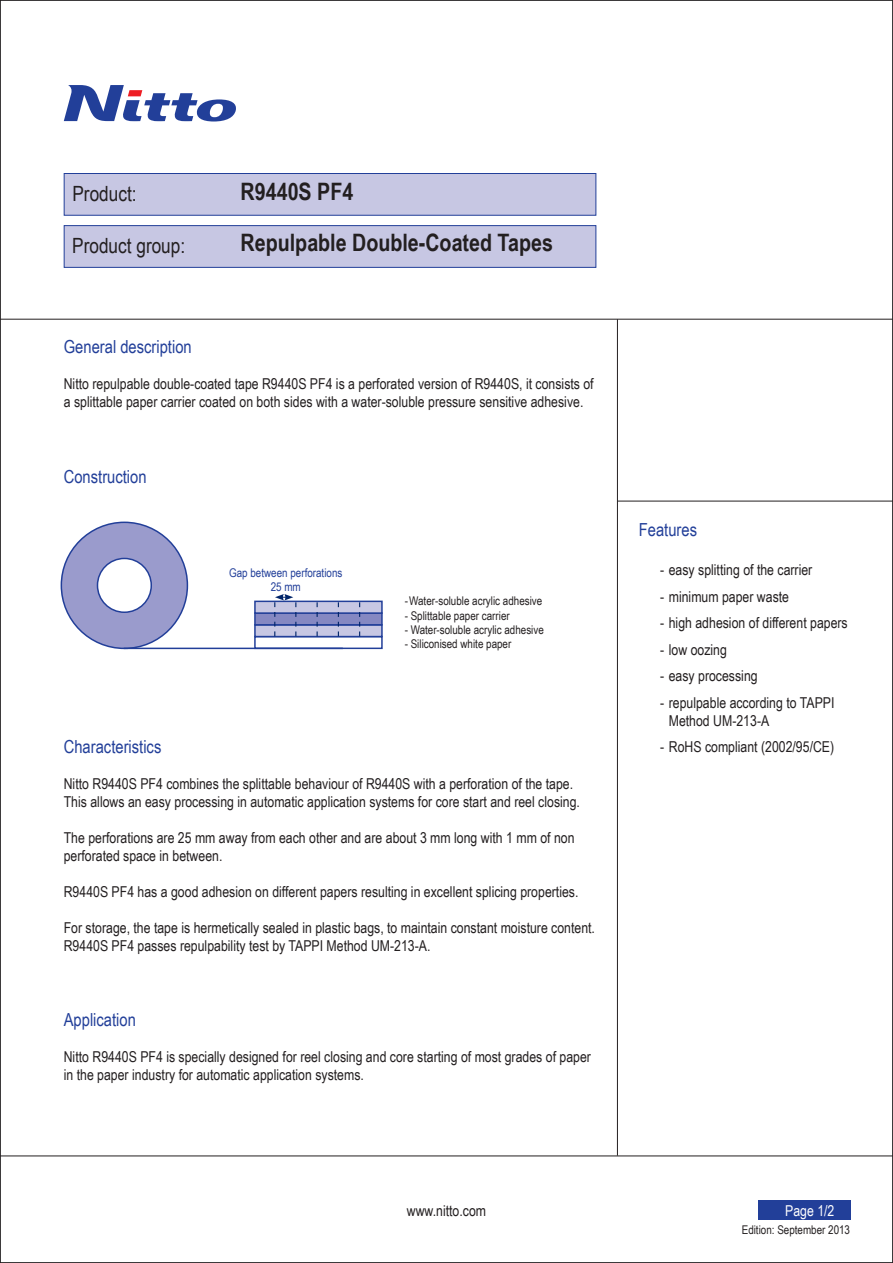
<style>
.page{position:relative;width:893px;height:1263px;background:#fff}
.page>*{position:absolute;margin:0;border:0;box-sizing:border-box;transform-origin:0 0}
.t1{font:700 24px/51px "Arial Narrow";color:#231f20}
.t2{font:21px "Arial Narrow";color:#231f20}
.t3{font:18px "Arial Narrow";color:#223f99}
.t4{font:15px/18px "Arial Narrow";color:#231f20}
.t5{font:15px "Arial Narrow";color:#fff}
.t6{font:12px "Arial Narrow";color:#231f20}
.t7{font:12px/14.4px "Arial Narrow";color:#223f99;text-align:center}
</style>
<div class="page">
<hr style="left:0;top:319px;width:893px;height:1px;background:#231f20">
<hr style="left:0;top:1155px;width:893px;height:1px;background:#231f20">
<hr style="left:617px;top:319px;width:1px;height:836px;background:#231f20">
<hr style="left:618px;top:501px;width:275px;height:1px;background:#231f20">
<div style="left:758px;top:1200px;width:92px;height:20px;background:#223f99"></div>
<div style="left:64px;top:173px;width:532px;height:43px;background:#c7c7e3;border:1px solid #223f99"></div>
<div style="left:64px;top:225px;width:532px;height:43px;background:#c7c7e3;border:1px solid #223f99"></div>
<svg style="left:64px;top:85px;width:172px;height:36px"></svg>
<div style="left:61px;top:522px;width:126px;height:126px;background:#9a9bcc;border-radius:50%"></div>
<div style="left:97px;top:558px;width:54px;height:54px;background:#fff;border-radius:50%"></div>
<div style="left:97px;top:558px;width:55px;height:55px;border:2px solid #223f99;border-radius:50%"></div>
<hr style="left:124px;top:648px;width:219px;height:1px;background:#223f99">
<div style="left:254px;top:636px;width:129px;height:13px;border:2px solid #223f99"></div>
<div style="left:254px;top:624px;width:129px;height:13px;background:#c7c7e3;border:2px solid #223f99"></div>
<div style="left:254px;top:612px;width:129px;height:13px;background:#8588c2;border:2px solid #223f99"></div>
<div style="left:254px;top:601px;width:129px;height:13px;background:#c7c7e3;border:2px solid #223f99"></div>
<svg style="left:359px;top:602px;width:1px;height:34px"></svg>
<svg style="left:338px;top:602px;width:1px;height:34px"></svg>
<svg style="left:317px;top:602px;width:1px;height:34px"></svg>
<svg style="left:274px;top:594px;width:22px;height:42px"></svg>
<h2 class="t2" style="left:72px;top:179px;width:66px">Product:</h2>
<h2 class="t2" style="left:72px;top:230px;width:114px">Product group:</h2>
<h1 class="t1" style="left:241px;top:165px;width:314px">R9440S PF4<br>Repulpable Double-Coated Tapes</h1>
<p class="t3" style="left:64px;top:334px;width:129px">General description</p>
<p class="t4" style="left:64px;top:374px;width:531px">Nitto repulpable double-coated tape R9440S PF4 is a perforated version of R9440S, it consists of a splittable paper carrier coated on both sides with a water-soluble pressure sensitive adhesive.</p>
<p class="t3" style="left:64px;top:463px;width:84px">Construction</p>
<p class="t7" style="left:229px;top:565px;width:115px">Gap between perforations<br>25 mm</p>
<p class="t6" style="left:405px;top:592px;width:139px">-Water-soluble acrylic adhesive</p>
<p class="t6" style="left:405px;top:607px;width:106px">- Splittable paper carrier</p>
<p class="t6" style="left:405px;top:621px;width:141px">- Water-soluble acrylic adhesive</p>
<p class="t6" style="left:405px;top:635px;width:108px">- Siliconised white paper</p>
<p class="t3" style="left:64px;top:733px;width:99px">Characteristics</p>
<p class="t4" style="left:64px;top:774px;width:518px">Nitto R9440S PF4 combines the splittable behaviour of R9440S with a perforation of the tape.<br>This allows an easy processing in automatic application systems for core start and reel closing.</p>
<p class="t4" style="left:64px;top:828px;width:512px">The perforations are 25 mm away from each other and are about 3 mm long with 1 mm of non perforated space in between.</p>
<p class="t4" style="left:64px;top:882px;width:516px">R9440S PF4 has a good adhesion on different papers resulting in excellent splicing properties.</p>
<p class="t4" style="left:64px;top:918px;width:533px">For storage, the tape is hermetically sealed in plastic bags, to maintain constant moisture content.<br>R9440S PF4 passes repulpability test by TAPPI Method UM-213-A.</p>
<p class="t3" style="left:64px;top:1007px;width:74px">Application</p>
<p class="t4" style="left:64px;top:1047px;width:529px">Nitto R9440S PF4 is specially designed for reel closing and core starting of most grades of paper in the paper industry for automatic application systems.</p>
<p class="t3" style="left:639px;top:516px;width:60px">Features</p>
<p class="t4" style="left:660px;top:560px;width:154px">- easy splitting of the carrier</p>
<p class="t4" style="left:660px;top:587px;width:130px">- minimum paper waste</p>
<p class="t4" style="left:660px;top:613px;width:189px">- high adhesion of different papers</p>
<p class="t4" style="left:660px;top:640px;width:68px">- low oozing</p>
<p class="t4" style="left:660px;top:666px;width:99px">- easy processing</p>
<p class="t4" style="left:669px;top:693px;width:167px;text-indent:-9px">- repulpable according to TAPPI<br>Method UM-213-A</p>
<p class="t4" style="left:660px;top:737px;width:175px">- RoHS compliant (2002/95/CE)</p>
<p class="t4" style="left:407px;top:1201px;width:81px">www.nitto.com</p>
<p class="t5" style="left:785px;top:1199px;width:51px">Page 1/2</p>
<p class="t6" style="left:742px;top:1221px;width:110px">Edition: September 2013</p>
</div>
